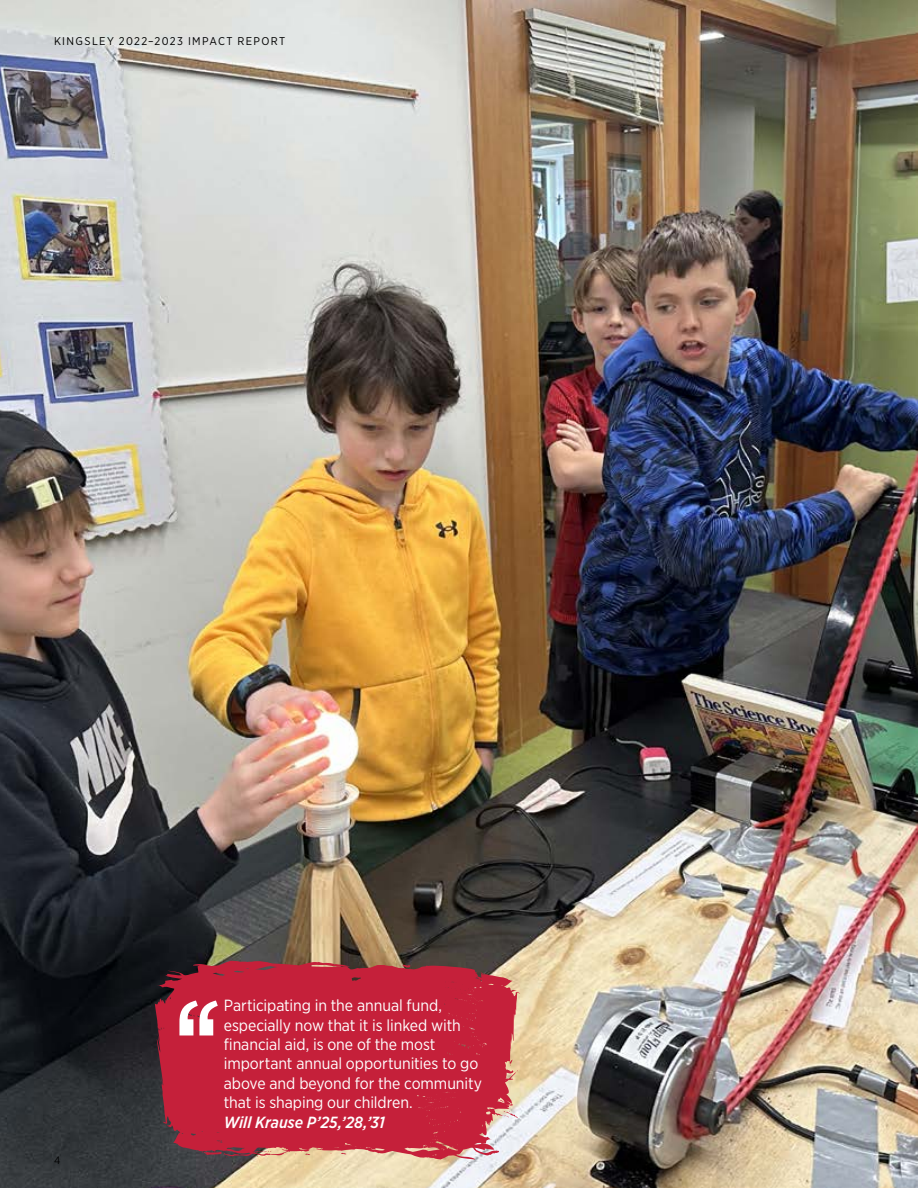
<style>
.page{position:relative;width:918px;height:1188px;background:#fff}
.page>*{position:absolute;margin:0;border:0;box-sizing:border-box;transform-origin:0 0}
.t1{font:16.2px/19.4px "Gotham Narrow";letter-spacing:-.005em;color:#fff}
.t2{font:italic 500 16.2px "Gotham Narrow";color:#fff}
.t3{font:11.25px "Gotham Narrow";letter-spacing:.125em;color:#000}
.t4{font:10.8px "Gotham Narrow";color:#000}
</style>
<div class="page">
<img style="left:0;top:0;width:918px;height:1188px">
<svg style="left:153px;top:958px;width:376px;height:206px;background:#bd3648"></svg>
<svg style="left:179px;top:1000px;width:39px;height:35px"></svg>
<p class="t3" style="left:54px;top:34px;width:233px">KINGSLEY 2022–2023 IMPACT REPORT</p>
<p class="t4" style="left:54px;top:1153px;width:8px">4</p>
<p class="t1" style="left:224px;top:996px;width:260px">Participating in the annual fund, especially now that it is linked with financial aid, is one of the most important annual opportunities to go above and beyond for the community that is shaping our children.</p>
<p class="t2" style="left:224px;top:1112px;width:163px">Will Krause P’25,’28,’31</p>
</div>
